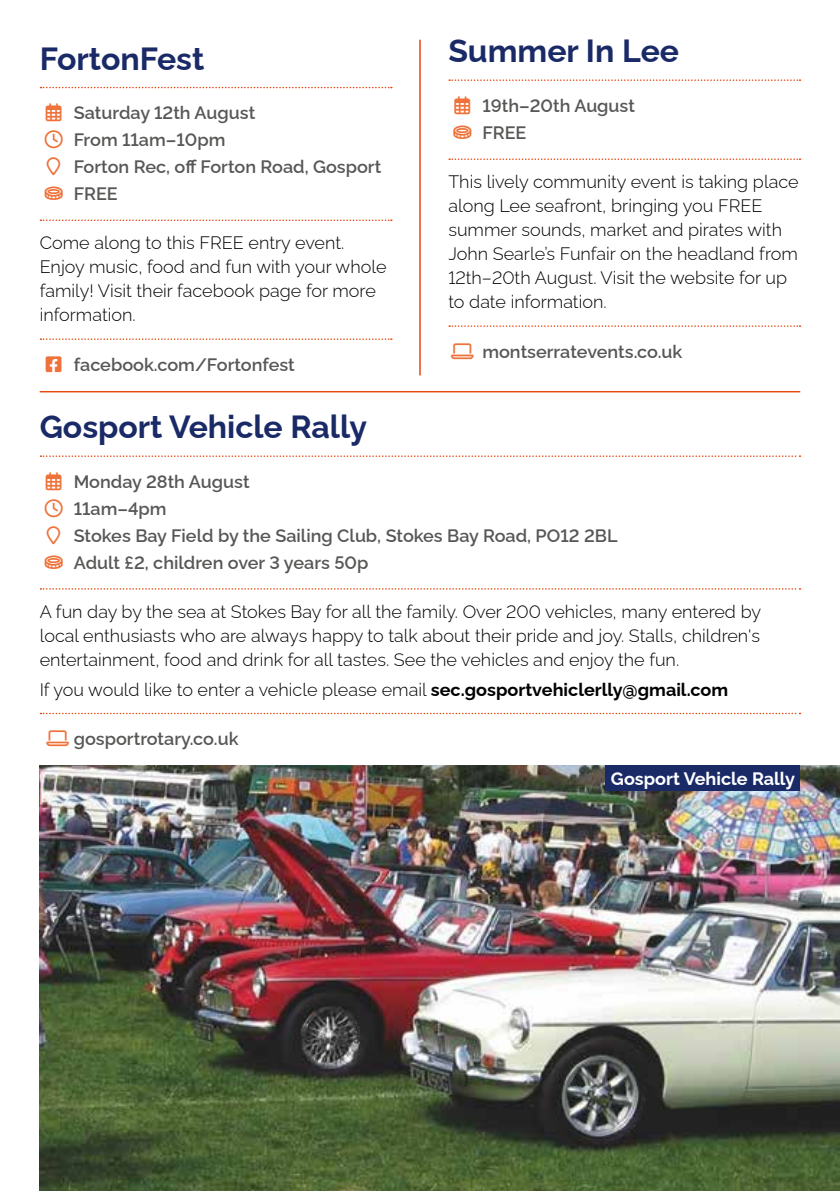
<style>
.page{position:relative;width:840px;height:1191px;background:#fff}
.page>*{position:absolute;margin:0;border:0;box-sizing:border-box;transform-origin:0 0}
.t1{font:700 32px "Raleway";color:#192a67}
.t2{font:300 18px/24px "Raleway";color:#000}
.t3{font:600 18px "Raleway";color:#575756}
.t4{font:700 18px "Raleway";color:#fff}
.s1{color:#ee723a}
.s2{font-weight:700}
</style>
<div class="page">
<hr style="left:419px;top:40px;width:1px;height:335px;background:#e84910">
<hr style="left:40px;top:391px;width:759px;height:1px;background:#e84910">
<svg style="left:40px;top:87px;width:351px;height:1px"></svg>
<svg style="left:40px;top:219px;width:351px;height:2px"></svg>
<svg style="left:40px;top:338px;width:351px;height:2px"></svg>
<svg style="left:449px;top:79px;width:351px;height:2px"></svg>
<svg style="left:449px;top:158px;width:351px;height:2px"></svg>
<svg style="left:449px;top:325px;width:351px;height:2px"></svg>
<img style="left:40px;top:765px;width:799px;height:426px">
<div style="left:605px;top:765px;width:194px;height:26px;background:#192a67"></div>
<svg style="left:40px;top:455px;width:760px;height:2px"></svg>
<svg style="left:40px;top:588px;width:760px;height:1px"></svg>
<svg style="left:40px;top:712px;width:760px;height:2px"></svg>
<h1 class="t1" style="left:40px;top:33px;width:166px">FortonFest</h1>
<p class="t3" style="left:46px;top:99px;width:211px"><span class="s1">●■●▼</span> Saturday 12th August</p>
<p class="t3" style="left:45px;top:125px;width:182px"><span class="s1">●□</span> From 11am–10pm</p>
<p class="t3" style="left:74px;top:152px;width:309px">Forton Rec, off Forton Road, Gosport</p>
<p class="t3" style="left:45px;top:179px;width:75px"><span class="s1">□■</span> FREE</p>
<p class="t2" style="left:40px;top:229px;width:348px">Come along to this FREE entry event.<br>Enjoy music, food and fun with your whole family! Visit their facebook page for more information.</p>
<p class="t3" style="left:46px;top:350px;width:250px"><span class="s1">□□▲❑◆</span> facebook.com/Fortonfest</p>
<h1 class="t1" style="left:448px;top:26px;width:232px">Summer In Lee</h1>
<p class="t3" style="left:454px;top:91px;width:182px"><span class="s1">●■●▼</span> 19th–20th August</p>
<p class="t3" style="left:453px;top:118px;width:75px"><span class="s1">□■</span> FREE</p>
<p class="t2" style="left:448px;top:168px;width:351px">This lively community event is taking place along Lee seafront, bringing you FREE summer sounds, market and pirates with John Searle’s Funfair on the headland from 12th–20th August. Visit the website for up to date information.</p>
<p class="t3" style="left:451px;top:337px;width:233px"><span class="s1">●▼□</span> montserratevents.co.uk</p>
<h1 class="t1" style="left:40px;top:401px;width:328px">Gosport Vehicle Rally</h1>
<p class="t3" style="left:46px;top:467px;width:205px"><span class="s1">●■●▼</span> Monday 28th August</p>
<p class="t3" style="left:45px;top:494px;width:123px"><span class="s1">●□</span> 11am–4pm</p>
<p class="t3" style="left:74px;top:521px;width:545px">Stokes Bay Field by the Sailing Club, Stokes Bay Road, PO12 2BL</p>
<p class="t3" style="left:45px;top:548px;width:325px"><span class="s1">□■</span> Adult £2, children over 3 years 50p</p>
<p class="t2" style="left:40px;top:597px;width:722px;text-align:justify">A fun day by the sea at Stokes Bay for all the family. Over 200 vehicles, many entered by local enthusiasts who are always happy to talk about their pride and joy. Stalls, children's entertainment, food and drink for all tastes. See the vehicles and enjoy the fun.</p>
<p class="t2" style="left:40px;top:675px;width:689px">If you would like to enter a vehicle please email <span class="s2">sec.gosportvehiclerlly@gmail.com</span></p>
<p class="t3" style="left:46px;top:724px;width:193px"><span class="s1">●▼□</span> gosportrotary.co.uk</p>
<p class="t4" style="left:610px;top:764px;width:185px">Gosport Vehicle Rally</p>
</div>
